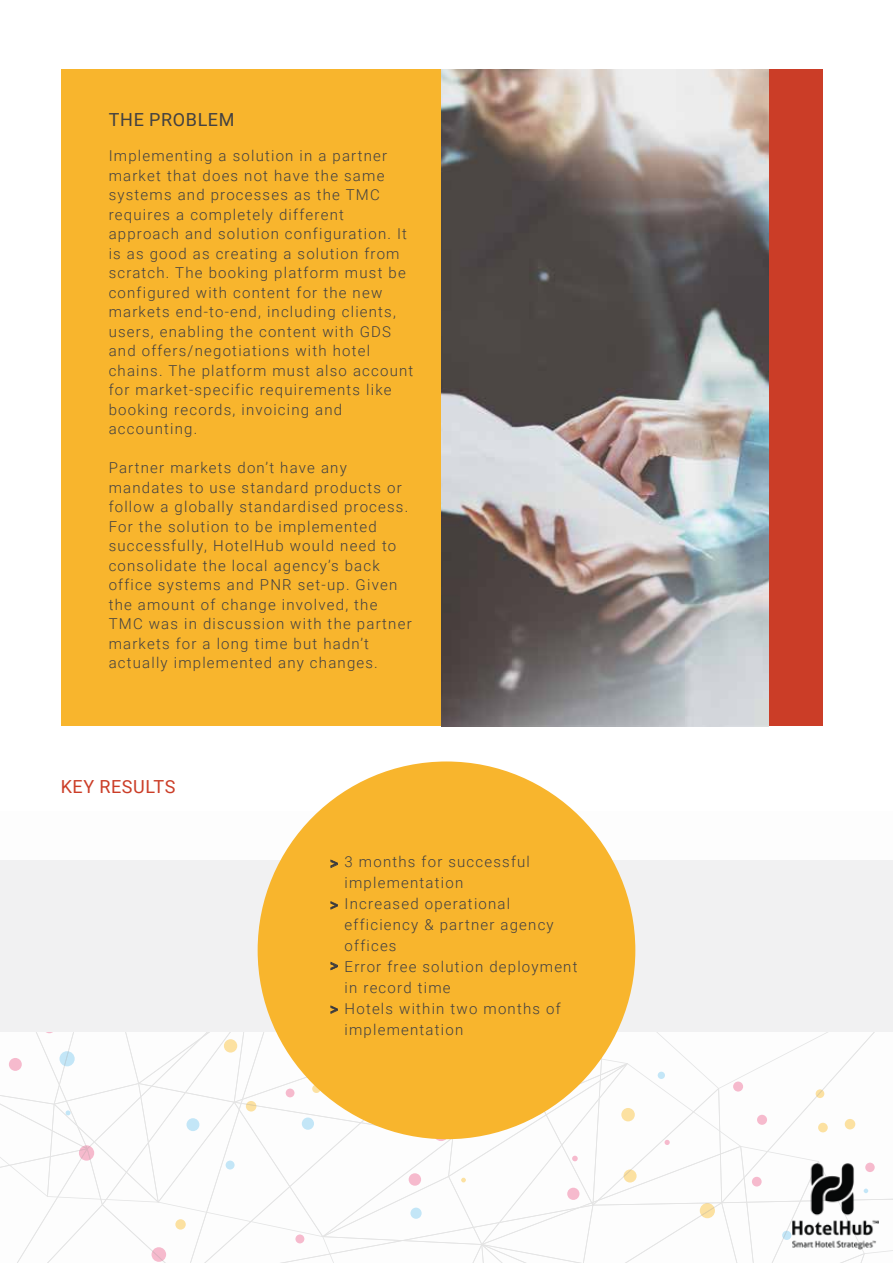
<style>
.page{position:relative;width:893px;height:1263px;background:#fff}
.page>*{position:absolute;margin:0;border:0;box-sizing:border-box;transform-origin:0 0}
.t1{font:18px "Roboto";letter-spacing:.035em;color:#414042}
.t2{font:18px "Roboto";letter-spacing:.035em;color:#cb3d27}
.t3{font:300 15px/19.5px "Roboto";letter-spacing:.08em;color:#414042}
.t4{font:700 13.5px "Myriad Pro";color:#231f20}
</style>
<div class="page">
<div style="left:61px;top:69px;width:707px;height:657px;background:#f8b52d"></div>
<div style="left:768px;top:69px;width:54px;height:657px;background:#cb3d27"></div>
<img style="left:441px;top:69px;width:327px;height:657px">
<div style="left:258px;top:761px;width:377px;height:378px;background:#f8b52d;border-radius:50%"></div>
<svg style="left:0;top:811px;width:893px;height:452px"></svg>
<img style="left:791px;top:1162px;width:87px;height:87px">
<p class="t1" style="left:109px;top:107px;width:127px">THE PROBLEM</p>
<p class="t3" style="left:109px;top:146px;width:306px">Implementing a solution in a partner market that does not have the same systems and processes as the TMC requires a completely different approach and solution configuration. It is as good as creating a solution from scratch. The booking platform must be configured with content for the new markets end-to-end, including clients, users, enabling the content with GDS and offers/negotiations with hotel chains. The platform must also account for market-specific requirements like booking records, invoicing and accounting.</p>
<p class="t3" style="left:109px;top:458px;width:305px">Partner markets don’t have any mandates to use standard products or follow a globally standardised process.<br>For the solution to be implemented successfully, HotelHub would need to consolidate the local agency’s back office systems and PNR set-up. Given the amount of change involved, the TMC was in discussion with the partner markets for a long time but hadn’t actually implemented any changes.</p>
<p class="t2" style="left:61px;top:774px;width:116px">KEY RESULTS</p>
<p class="t3" style="left:345px;top:850px;width:234px;line-height:21px">3 months for successful implementation<br>Increased operational efficiency &amp; partner agency offices<br>Error free solution deployment in record time<br>Hotels within two months of implementation</p>
<p class="t4" style="left:330px;top:854px;width:10px">&gt;</p>
<p class="t4" style="left:330px;top:896px;width:10px">&gt;</p>
<p class="t4" style="left:330px;top:956px;width:10px">&gt;</p>
<p class="t4" style="left:330px;top:1000px;width:10px">&gt;</p>
</div>
